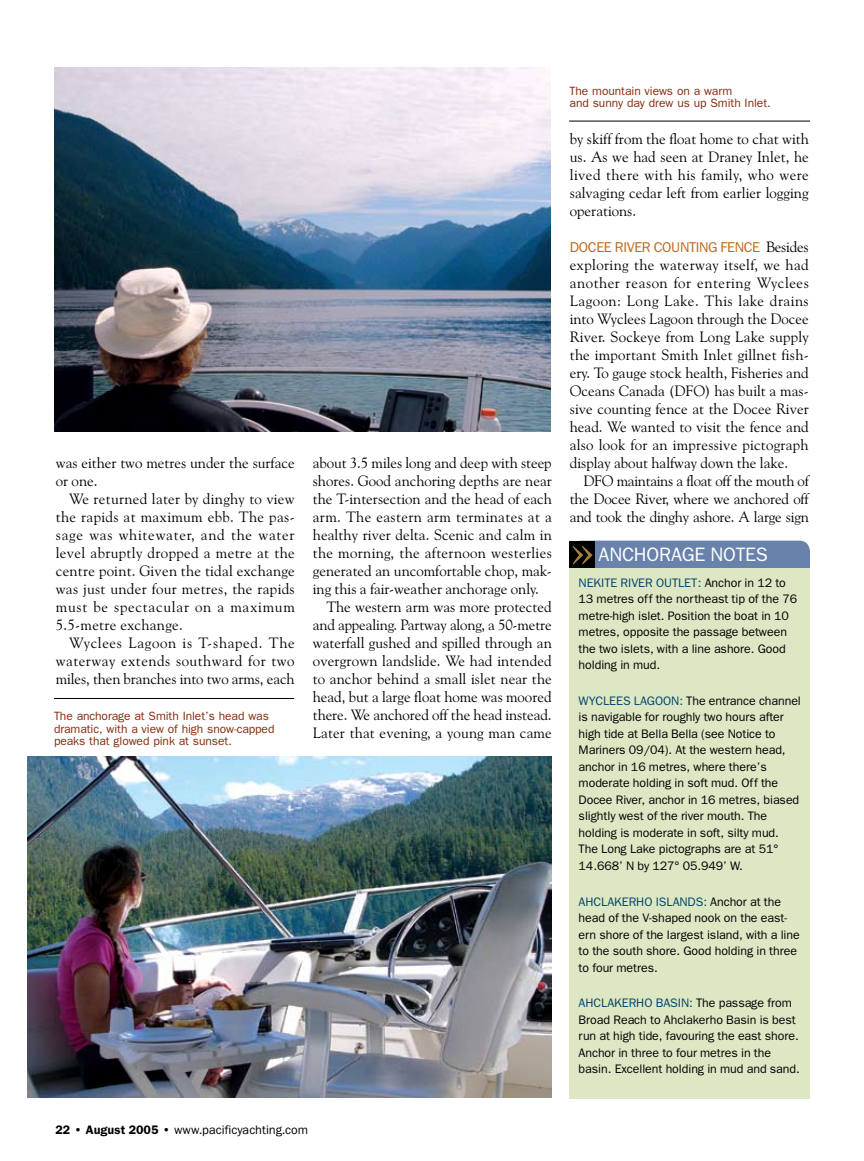
<style>
.page{position:relative;width:864px;height:1161px;background:#fff}
.page>*{position:absolute;margin:0;border:0;box-sizing:border-box;transform-origin:0 0}
.t1{font:52.5px "Galliard";color:#a78244}
.t2{font:19.5px "Franklin Gothic";color:#fff}
.t3{font:15px/18px "Goudy Old Style BT";color:#000;text-align:justify}
.t4{font:15px "Goudy Old Style BT";letter-spacing:.02em;color:#000}
.t5{font:15px "Goudy Old Style BT";letter-spacing:.025em;color:#000}
.t6{font:14.25px "Franklin Gothic";letter-spacing:-.025em;color:#bc671b}
.t7{font:12.75px "Franklin Got URWT Boo";color:#000}
.t8{font:12.3px/16.5px "Franklin Gothic";letter-spacing:-.005em;color:#000}
.t9{font:12.3px "Franklin Gothic";letter-spacing:-.005em;color:#00446a}
.t10{font:12px/12.3px "Franklin Gothic";letter-spacing:-.005em;color:#852b0c}
.s1{font-family:"Goudy Old Style BT";font-size:15px;color:#000}
.s2{color:#00446a}
.s3{font-family:"Franklin Got URWT Dem"}
</style>
<div class="page">
<div style="left:570px;top:541px;width:240px;height:27px;background:#6882ac;border-radius:11px"></div>
<div style="left:570px;top:554px;width:240px;height:14px;background:#6882ac"></div>
<div style="left:570px;top:568px;width:240px;height:530px;background:#dde7c4"></div>
<div style="left:570px;top:541px;width:25px;height:27px;background:#000"></div>
<img style="left:27px;top:756px;width:525px;height:342px">
<hr style="left:54px;top:698px;width:240px;height:1px;background:#000">
<img style="left:54px;top:68px;width:496px;height:364px">
<hr style="left:569px;top:121px;width:241px;height:1px;background:#000">
<p class="t3" style="left:56px;top:454px;width:240px">was either two metres under the surface or one.</p>
<p class="t3" style="left:56px;top:490px;width:241px;text-indent:14px">We returned later by dinghy to view the rapids at maximum ebb. The pas&shy;sage was whitewater, and the water level abruptly dropped a metre at the centre point. Given the tidal exchange was just under four metres, the rapids must be spectacular on a maximum 5.5-metre exchange.</p>
<p class="t3" style="left:56px;top:634px;width:240px;text-indent:14px">Wyclees Lagoon is T-shaped. The waterway extends southward for two miles, then branches into two arms, each</p>
<p class="t10" style="left:54px;top:710px;width:222px">The anchorage at Smith Inlet’s head was dramatic, with a view of high snow-capped peaks that glowed pink at sunset.</p>
<p class="t3" style="left:313px;top:454px;width:240px">about 3.5 miles long and deep with steep</p>
<p class="t3" style="left:313px;top:472px;width:241px">shores. Good anchoring depths are near</p>
<p class="t3" style="left:313px;top:490px;width:240px">the T-intersection and the head of each</p>
<p class="t5" style="left:313px;top:508px;width:241px">arm. The eastern arm terminates at a</p>
<p class="t3" style="left:313px;top:526px;width:241px">healthy river delta. Scenic and calm in</p>
<p class="t4" style="left:313px;top:544px;width:241px">the morning, the afternoon westerlies</p>
<p class="t3" style="left:313px;top:562px;width:240px">generated an uncomfortable chop, mak-</p>
<p class="t3" style="left:313px;top:580px;width:228px">ing this a fair-weather anchorage only.</p>
<p class="t3" style="left:326px;top:598px;width:227px">The western arm was more protected</p>
<p class="t3" style="left:313px;top:616px;width:240px">and appealing. Partway along, a 50-metre</p>
<p class="t3" style="left:313px;top:634px;width:241px">waterfall gushed and spilled through an</p>
<p class="t3" style="left:313px;top:652px;width:241px">overgrown landslide. We had intended</p>
<p class="t3" style="left:313px;top:670px;width:241px">to anchor behind a small islet near the</p>
<p class="t3" style="left:313px;top:688px;width:240px">head, but a large float home was moored</p>
<p class="t3" style="left:313px;top:706px;width:240px">there. We anchored off the head instead.</p>
<p class="t3" style="left:313px;top:724px;width:241px">Later that evening, a young man came</p>
<p class="t10" style="left:570px;top:84px;width:203px">The mountain views on a warm<br>and sunny day drew us up Smith Inlet.</p>
<p class="t3" style="left:570px;top:130px;width:241px">by skiff from the float home to chat with us. As we had seen at Draney Inlet, he lived there with his family, who were salvaging cedar left from earlier logging operations.</p>
<p class="t6" style="left:570px;top:239px;width:240px">DOCEE RIVER COUNTING FENCE <span class="s1">Besides</span></p>
<p class="t3" style="left:570px;top:256px;width:241px">exploring the waterway itself, we had another reason for entering Wyclees Lagoon: Long Lake. This lake drains into Wyclees Lagoon through the Docee River. Sockeye from Long Lake supply the important Smith Inlet gillnet fish&shy;ery. To gauge stock health, Fisheries and Oceans Canada (DFO) has built a mas&shy;sive counting fence at the Docee River head. We wanted to visit the fence and also look for an impressive pictograph display about halfway down the lake.</p>
<p class="t3" style="left:570px;top:472px;width:241px;text-indent:14px">DFO maintains a float off the mouth of the Docee River, where we anchored off and took the dinghy ashore. A large sign</p>
<h1 class="t1" style="left:570px;top:517px;width:28px">»</h1>
<h2 class="t2" style="left:599px;top:543px;width:24px">Anchorage</h2>
<h2 class="t2" style="left:710px;top:543px;width:13px">notes</h2>
<p class="t8" style="left:579px;top:574px;width:220px;text-indent:119px"><span class="s2">:</span> Anchor in 12 to<br>13 metres off the northeast tip of the 76 metre-high islet. Position the boat in 10 metres, opposite the passage between the two islets, with a line ashore. Good holding in mud.</p>
<p class="t9" style="left:579px;top:694px;width:18px">Wyclees</p>
<p class="t9" style="left:634px;top:694px;width:15px">Lagoon</p>
<p class="t9" style="left:579px;top:575px;width:50px">Nekite river</p>
<p class="t9" style="left:656px;top:575px;width:8px">outlet</p>
<p class="t8" style="left:579px;top:692px;width:224px;text-indent:101px"><span class="s2">:</span> The entrance channel is navigable for roughly two hours after high tide at Bella Bella (see Notice to Mariners 09/04). At the western head, anchor in 16 metres, where there’s moderate holding in soft mud. Off the Docee River, anchor in 16 metres, biased slightly west of the river mouth. The holding is moderate in soft, silty mud.<br>The Long Lake pictographs are at 51° 14.668’ N by 127° 05.949’ W.</p>
<p class="t9" style="left:579px;top:894px;width:15px">Ahcla</p>
<p class="t9" style="left:614px;top:894px;width:16px">kerho</p>
<p class="t9" style="left:656px;top:894px;width:12px">Islands</p>
<p class="t8" style="left:579px;top:893px;width:223px;text-indent:125px"><span class="s2">:</span> Anchor at the head of the V-shaped nook on the east&shy;ern shore of the largest island, with a line to the south shore. Good holding in three to four metres.</p>
<p class="t9" style="left:579px;top:996px;width:15px">Ahcla</p>
<p class="t9" style="left:614px;top:996px;width:16px">kerho</p>
<p class="t9" style="left:656px;top:996px;width:15px">Basin</p>
<p class="t8" style="left:579px;top:995px;width:223px;text-indent:111px"><span class="s2">:</span> The passage from Broad Reach to Ahclakerho Basin is best run at high tide, favouring the east shore.<br>Anchor in three to four metres in the basin. Excellent holding in mud and sand.</p>
<p class="t7" style="left:56px;top:1123px;width:254px"><span class="s3">22 • August 2005 •</span> www.pacificyachting.com</p>
</div>
